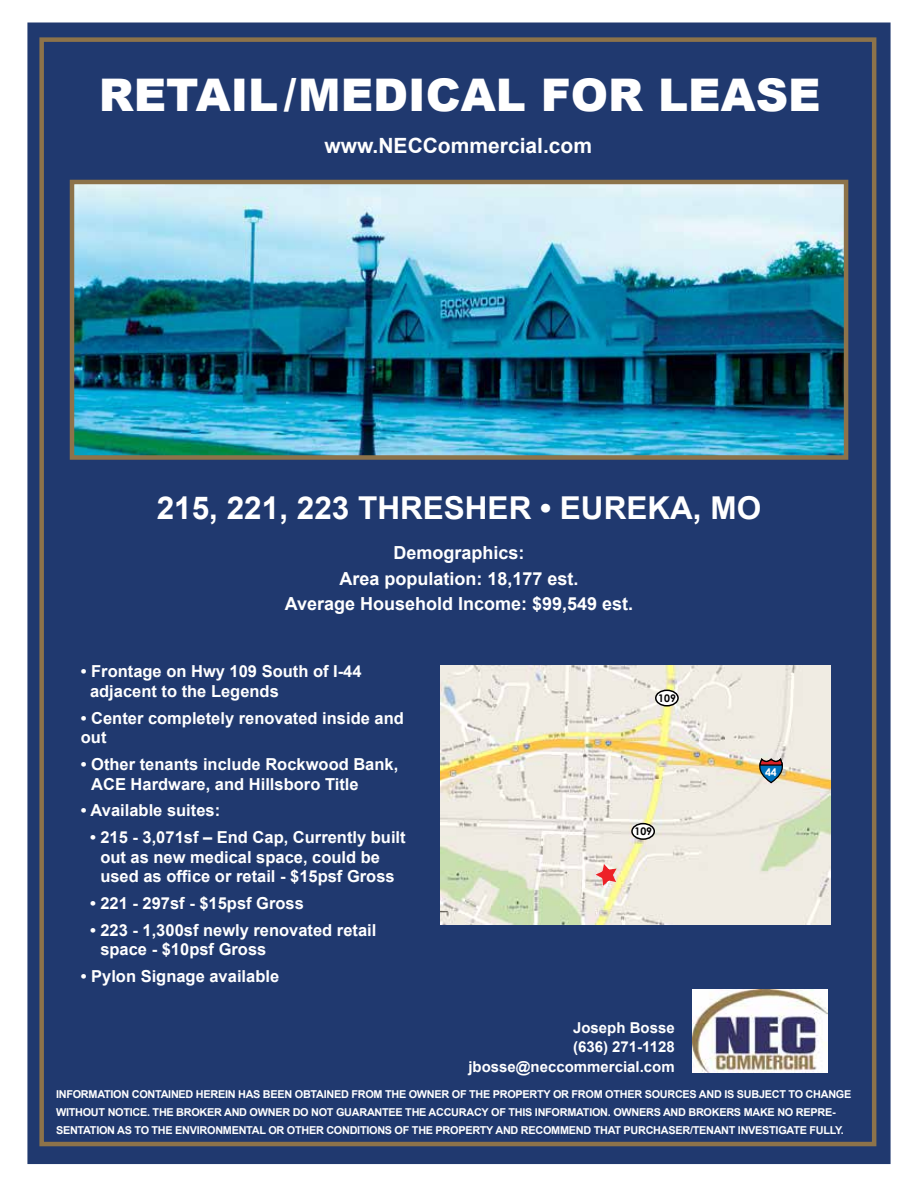
<style>
.page{position:relative;width:918px;height:1188px;background:#fff}
.page>*{position:absolute;margin:0;border:0;box-sizing:border-box;transform-origin:0 0}
.t1{font:900 45px "Arial";color:#fff}
.t2{font:700 31.5px "Arial";color:#fff}
.t3{font:700 21px "Arial";color:#fff}
.t4{font:700 18px/25.5px "Arial";color:#fff;text-align:center}
.t5{font:700 16.5px/19.8px "Arial";color:#fff}
.t6{font:700 15px/19.5px "Arial";color:#fff;text-align:right}
.t7{font:700 10.8px "Arial";letter-spacing:-.025em;color:#fff}
.t8{font:700 10.5px "Century Gothic";color:#000}
.t9{font:700 10.5px "Century Gothic";color:#fff}
</style>
<div class="page">
<div style="left:36px;top:31px;width:846px;height:1125px;background:#20396f"></div>
<div style="left:27px;top:22px;width:864px;height:1142px;border:16px solid #20396f"></div>
<div style="left:39px;top:37px;width:837px;height:1109px;border:4px solid #8d734a"></div>
<img style="left:75px;top:185px;width:768px;height:270px">
<div style="left:70px;top:180px;width:778px;height:280px;border:4px solid #8d734a"></div>
<img style="left:441px;top:665px;width:389px;height:259px">
<svg style="left:592px;top:863px;width:27px;height:26px"></svg>
<div style="left:656px;top:690px;width:22px;height:16px;background:#fff;border-radius:50%"></div>
<div style="left:655px;top:690px;width:24px;height:17px;border:2px solid #000;border-radius:50%"></div>
<svg style="left:754px;top:757px;width:34px;height:27px"></svg>
<div style="left:632px;top:824px;width:22px;height:15px;background:#fff;border-radius:50%"></div>
<div style="left:631px;top:823px;width:24px;height:17px;border:2px solid #000;border-radius:50%"></div>
<img style="left:693px;top:990px;width:134px;height:82px">
<h1 class="t1" style="left:99px;top:63px;width:723px">RETAIL/MEDICAL FOR LEASE</h1>
<p class="t3" style="left:324px;top:132px;width:269px">www.NECCommercial.com</p>
<h2 class="t2" style="left:157px;top:487px;width:606px">215, 221, 223 Thresher • Eureka, MO</h2>
<p class="t4" style="left:285px;top:541px;width:350px">Demographics:<br>Area population: 18,177 est.<br>Average Household Income: $99,549 est.</p>
<p class="t5" style="left:90px;top:662px;width:273px;text-indent:-9px">• Frontage on Hwy 109 South of I-44 adjacent to the Legends</p>
<p class="t5" style="left:81px;top:708px;width:325px">• Center completely renovated inside and out</p>
<p class="t5" style="left:91px;top:755px;width:309px;text-indent:-10px">• Other tenants include Rockwood Bank,<br>ACE Hardware, and Hillsboro Title</p>
<p class="t5" style="left:81px;top:801px;width:141px">• Available suites:</p>
<p class="t5" style="left:100px;top:828px;width:307px;text-indent:-10px">• 215 - 3,071sf – End Cap, Currently built out as new medical space, could be used as office or retail - $15psf Gross</p>
<p class="t5" style="left:90px;top:894px;width:215px">• 221 - 297sf - $15psf Gross</p>
<p class="t5" style="left:100px;top:920px;width:278px;text-indent:-10px">• 223 - 1,300sf newly renovated retail space - $10psf Gross</p>
<p class="t5" style="left:81px;top:967px;width:200px">• Pylon Signage available</p>
<p class="t8" style="left:658px;top:692px;width:19px">109</p>
<p class="t8" style="left:634px;top:825px;width:19px">109</p>
<p class="t6" style="left:468px;top:1018px;width:208px">Joseph Bosse<br>(636) 271-1128 jbosse@neccommercial.com</p>
<p class="t9" style="left:765px;top:765px;width:13px">44</p>
<p class="t7" style="left:56px;top:1087px;width:148px">INFORMATION CONTAINED HERE</p>
<p class="t7" style="left:225px;top:1087px;width:22px">IN HAS</p>
<p class="t7" style="left:263px;top:1087px;width:366px">BEEN OBTAINED FROM THE OWNER OF THE PROPERTY OR FROM OTHER</p>
<p class="t7" style="left:645px;top:1087px;width:207px">SOURCES AND IS SU BJECT TO CHANGE</p>
<p class="t7" style="left:56px;top:1105px;width:152px">WITHOUT NOTICE. THE BROKER</p>
<p class="t7" style="left:224px;top:1105px;width:129px">AND OWNER DO NOT GUARA</p>
<p class="t7" style="left:375px;top:1105px;width:86px">NTEE THE ACCURA</p>
<p class="t7" style="left:474px;top:1105px;width:173px">CY OF THIS INFORMATION. OWNERS</p>
<p class="t7" style="left:663px;top:1105px;width:57px">AND BROKERS</p>
<p class="t7" style="left:744px;top:1105px;width:18px">MAKE</p>
<p class="t7" style="left:777px;top:1105px;width:60px">NO REPRE-</p>
<p class="t7" style="left:56px;top:1123px;width:254px">SENTATION AS TO THE ENVIRONMENTAL OR OTHER</p>
<p class="t7" style="left:326px;top:1123px;width:336px">CONDITIONS OF THE PROPERTY AND RECOMMEND THAT PURCHASER</p>
<p class="t7" style="left:690px;top:1123px;width:155px">/TENANT INVESTIGATE FULLY.</p>
</div>
